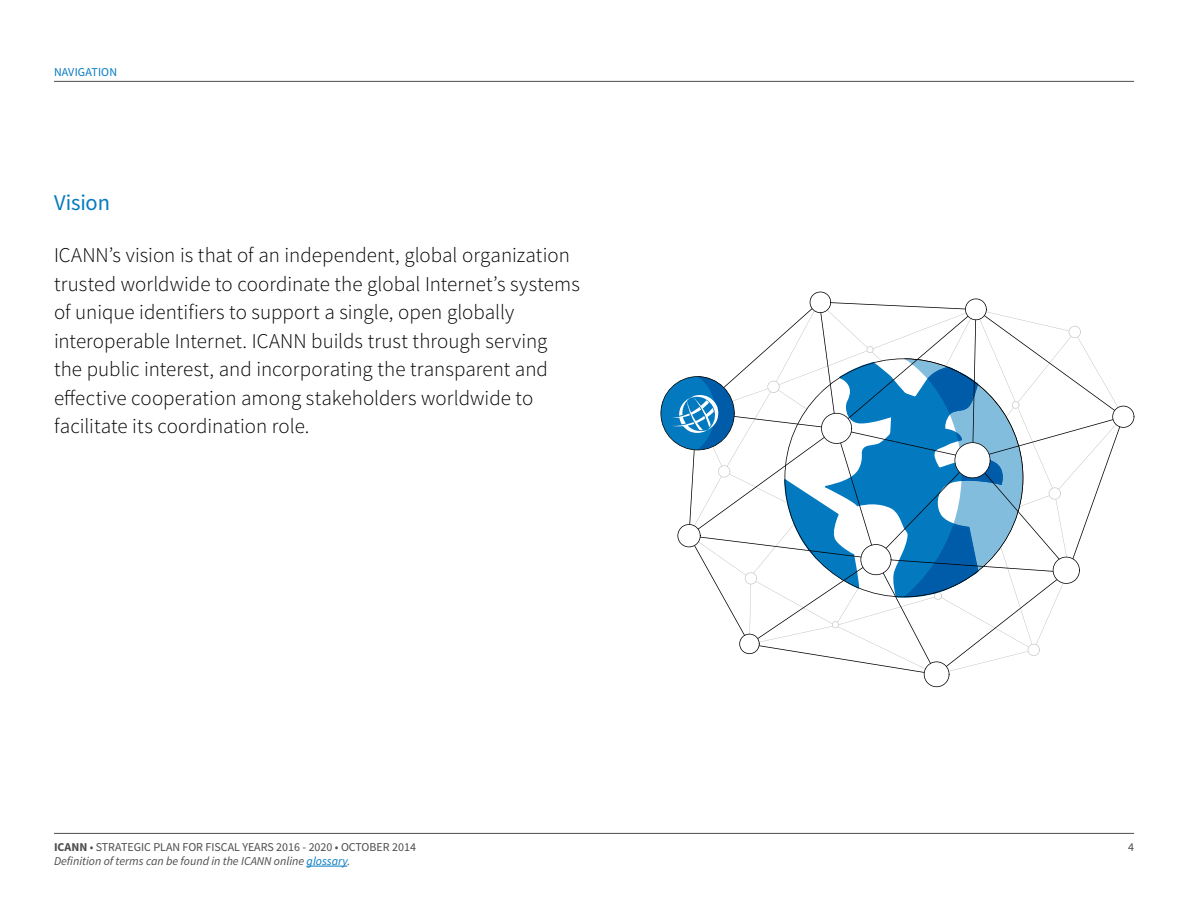
<style>
.page{position:relative;width:1188px;height:918px;background:#fff}
.page>*{position:absolute;margin:0;border:0;box-sizing:border-box;transform-origin:0 0}
.t1{font:22.5px "Source Sans Pro";letter-spacing:-.005em;color:#047bc1}
.t2{font:300 21px/28.5px "Source Sans Pro";color:#000}
.t3{font:12px/14.4px "Source Sans Pro";color:#4d4d4f}
.t4{font:12px "Source Sans Pro";letter-spacing:.015em;color:#047bc1}
.s1{font-weight:700}
.s2{font-style:italic}
.s3{font-style:italic;color:#047bc1}
</style>
<div class="page">
<hr style="left:54px;top:833px;width:1080px;height:1px;background:#4d4d4f">
<hr style="left:54px;top:81px;width:1080px;height:1px;background:#4d4d4f">
<hr style="left:307px;top:866px;width:40px;height:1px;background:#047bc1">
<svg style="left:661px;top:292px;width:473px;height:395px"></svg>
<p class="t4" style="left:54px;top:64px;width:65px">NAVIGATION</p>
<p class="t1" style="left:54px;top:189px;width:58px">Vision</p>
<p class="t2" style="left:54px;top:241px;width:527px">ICANN’s vision is that of an independent, global organization trusted worldwide to coordinate the global Internet’s systems of unique identifiers to support a single, open globally interoperable Internet. ICANN builds trust through serving the public interest, and incorporating the transparent and effective cooperation among stakeholders worldwide to facilitate its coordination role.</p>
<p class="t3" style="left:54px;top:840px;width:363px"><span class="s1">ICANN</span> • STRATEGIC PLAN FOR FISCAL YEARS 2016 - 2020 • OCTOBER 2014<br><span class="s2">Definition of terms can be found in the ICANN online</span> <span class="s3">glossary</span><span class="s2">.</span></p>
<p class="t3" style="left:1128px;top:840px;width:7px">4</p>
</div>
